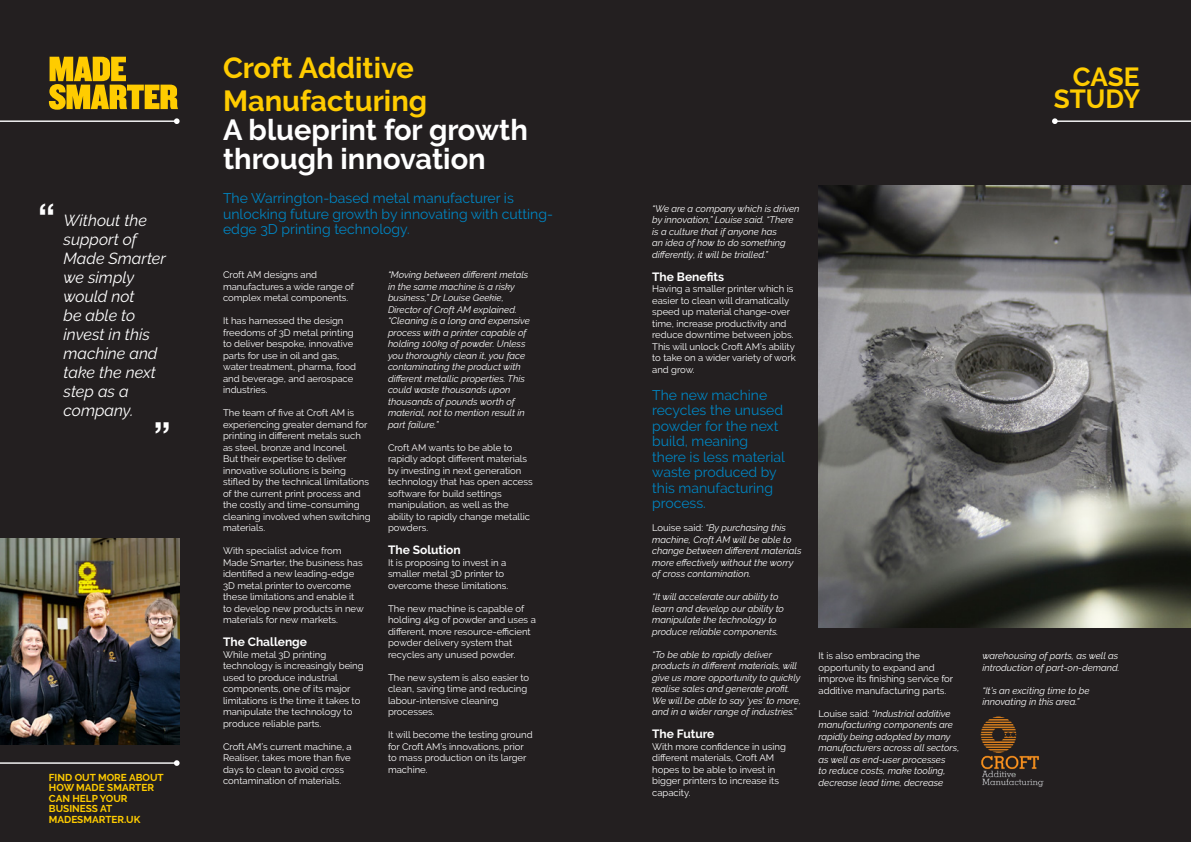
<style>
.page{position:relative;width:1191px;height:842px;background:#231f20}
.page>*{position:absolute;margin:0;border:0;box-sizing:border-box;transform-origin:0 0}
.t1{font:500 40px "Helvetica Neue";color:#fff}
.t2{font:700 29px/29px "Raleway";color:#fff}
.t3{font:700 29px/33px "Raleway";color:#fc0}
.t4{font:700 26.1px/22px "Raleway";letter-spacing:-.005em;color:#fc0;text-align:right}
.t5{font:italic 16px/19px "Raleway";color:#fff}
.t6{font:14px/15.5px "Raleway";color:#0085c2}
.t7{font:700 12px "Raleway";color:#fff}
.t8{font:700 10px/10.6px "Raleway";color:#fc0}
.t9{font:9.5px/11.5px "Raleway";color:#fff}
.t10{font:italic 9.5px/11.5px "Raleway";color:#fff}
.s1{font-style:normal}
</style>
<div class="page">
<svg style="left:49px;top:57px;width:129px;height:53px"></svg>
<hr style="left:0;top:120px;width:177px;height:2px;background:#fff">
<svg style="left:174px;top:118px;width:6px;height:6px"></svg>
<hr style="left:1054px;top:120px;width:137px;height:2px;background:#fff">
<svg style="left:1052px;top:118px;width:5px;height:6px"></svg>
<hr style="left:0;top:762px;width:177px;height:2px;background:#fff">
<svg style="left:174px;top:760px;width:6px;height:6px"></svg>
<img style="left:818px;top:186px;width:373px;height:441px">
<img style="left:980px;top:717px;width:64px;height:70px">
<img style="left:0;top:538px;width:180px;height:206px">
<h1 class="t1" style="left:38px;top:194px;width:19px">“</h1>
<h3 class="t5" style="left:64px;top:211px;width:104px">Without the support of<br>Made Smarter we simply would not<br>be able to invest in this machine and take the next step as a company.</h3>
<h1 class="t1" style="left:171px;top:443px;width:19px;rotate:-180deg">“</h1>
<p class="t8" style="left:49px;top:772px;width:116px">FIND OUT MORE ABOUT<br>HOW MADE SMARTER<br>CAN HELP YOUR<br>BUSINESS AT<br>MADESMARTER.UK</p>
<h2 class="t3" style="left:223px;top:52px;width:206px">Croft Additive<br>Manufacturing</h2>
<h2 class="t2" style="left:223px;top:116px;width:306px">A blueprint for growth through innovation</h2>
<h3 class="t6" style="left:223px;top:190px;width:331px">The Warrington-based metal manufacturer is unlocking future growth by innovating with cutting&shy;edge 3D printing technology.</h3>
<p class="t9" style="left:223px;top:269px;width:132px">Croft AM designs and manufactures a wide range of complex metal components.</p>
<p class="t9" style="left:223px;top:315px;width:135px">It has harnessed the design freedoms of 3D metal printing to deliver bespoke, innovative parts for use in oil and gas, water treatment, pharma, food and beverage, and aerospace industries.</p>
<p class="t9" style="left:223px;top:407px;width:149px">The team of five at Croft AM is experiencing greater demand for printing in different metals such as steel, bronze and Inconel.<br>But their expertise to deliver innovative solutions is being stifled by the technical limitations of the current print process and the costly and time-consuming cleaning involved when switching materials.</p>
<p class="t9" style="left:223px;top:545px;width:142px">With specialist advice from<br>Made Smarter, the business has identified a new leading-edge<br>3D metal printer to overcome these limitations and enable it to develop new products in new materials for new markets.</p>
<p class="t7" style="left:223px;top:635px;width:85px">The Challenge</p>
<p class="t9" style="left:223px;top:649px;width:142px">While metal 3D printing technology is increasingly being used to produce industrial components, one of its major limitations is the time it takes to manipulate the technology to produce reliable parts.</p>
<p class="t9" style="left:223px;top:741px;width:130px">Croft AM’s current machine, a<br>Realiser, takes more than five days to clean to avoid cross contamination of materials.</p>
<p class="t10" style="left:388px;top:269px;width:143px">“Moving between different metals in the same machine is a risky business,” Dr Louise Geekie,<br>Director of Croft AM explained. “Cleaning is a long and expensive process with a printer capable of holding 100kg of powder. Unless you thoroughly clean it, you face contaminating the product with different metallic properties. This could waste thousands upon thousands of pounds worth of material, not to mention result in part failure.”</p>
<p class="t9" style="left:388px;top:442px;width:146px">Croft AM wants to be able to rapidly adopt different materials by investing in next generation technology that has open access software for build settings manipulation, as well as the ability to rapidly change metallic powders.</p>
<p class="t7" style="left:388px;top:543px;width:74px">The Solution</p>
<p class="t9" style="left:388px;top:557px;width:122px">It is proposing to invest in a smaller metal 3D printer to overcome these limitations.</p>
<p class="t9" style="left:388px;top:603px;width:149px">The new machine is capable of holding 4kg of powder and uses a different, more resource-efficient powder delivery system that recycles any unused powder.</p>
<p class="t9" style="left:388px;top:672px;width:143px">The new system is also easier to clean, saving time and reducing labour-intensive cleaning processes.</p>
<p class="t9" style="left:388px;top:729px;width:146px">It will become the testing ground for Croft AM’s innovations, prior to mass production on its larger machine.</p>
<h3 class="t4" style="left:1053px;top:66px;width:88px">CASE<br>STUDY</h3>
<p class="t10" style="left:652px;top:203px;width:149px">“We are a company which is driven by innovation,” Louise said. “There is a culture that if anyone has<br>an idea of how to do something differently, it will be trialled.”</p>
<p class="t7" style="left:652px;top:270px;width:73px">The Benefits</p>
<p class="t9" style="left:652px;top:283px;width:145px">Having a smaller printer which is easier to clean will dramatically speed up material change-over time, increase productivity and reduce downtime between jobs.<br>This will unlock Croft AM’s ability to take on a wider variety of work and grow.</p>
<h3 class="t6" style="left:652px;top:387px;width:134px">The new machine recycles the unused powder for the next build, meaning there is less material waste produced by this manufacturing process.</h3>
<p class="t10" style="left:652px;top:522px;width:151px"><span class="s1">Louise said:</span> “By purchasing this machine, Croft AM will be able to change between different materials more effectively without the worry of cross contamination.</p>
<p class="t10" style="left:652px;top:591px;width:133px">“It will accelerate our ability to learn and develop our ability to manipulate the technology to produce reliable components.</p>
<p class="t10" style="left:652px;top:649px;width:150px">“To be able to rapidly deliver products in different materials, will give us more opportunity to quickly realise sales and generate profit.<br>We will be able to say ‘yes’ to more, and in a wider range of industries.”</p>
<p class="t7" style="left:652px;top:727px;width:64px">The Future</p>
<p class="t9" style="left:652px;top:741px;width:135px">With more confidence in using different materials, Croft AM hopes to be able to invest in bigger printers to increase its capacity.</p>
<p class="t9" style="left:818px;top:650px;width:136px">It is also embracing the opportunity to expand and improve its finishing service for additive manufacturing parts.</p>
<p class="t10" style="left:818px;top:707px;width:142px"><span class="s1">Louise said:</span> “Industrial additive manufacturing components are rapidly being adopted by many manufacturers across all sectors, as well as end-user processes<br>to reduce costs, make tooling, decrease lead time, decrease</p>
<p class="t10" style="left:982px;top:650px;width:139px">warehousing of parts, as well as introduction of part-on-demand.</p>
<p class="t10" style="left:982px;top:684px;width:109px">“It’s an exciting time to be innovating in this area.”</p>
</div>
